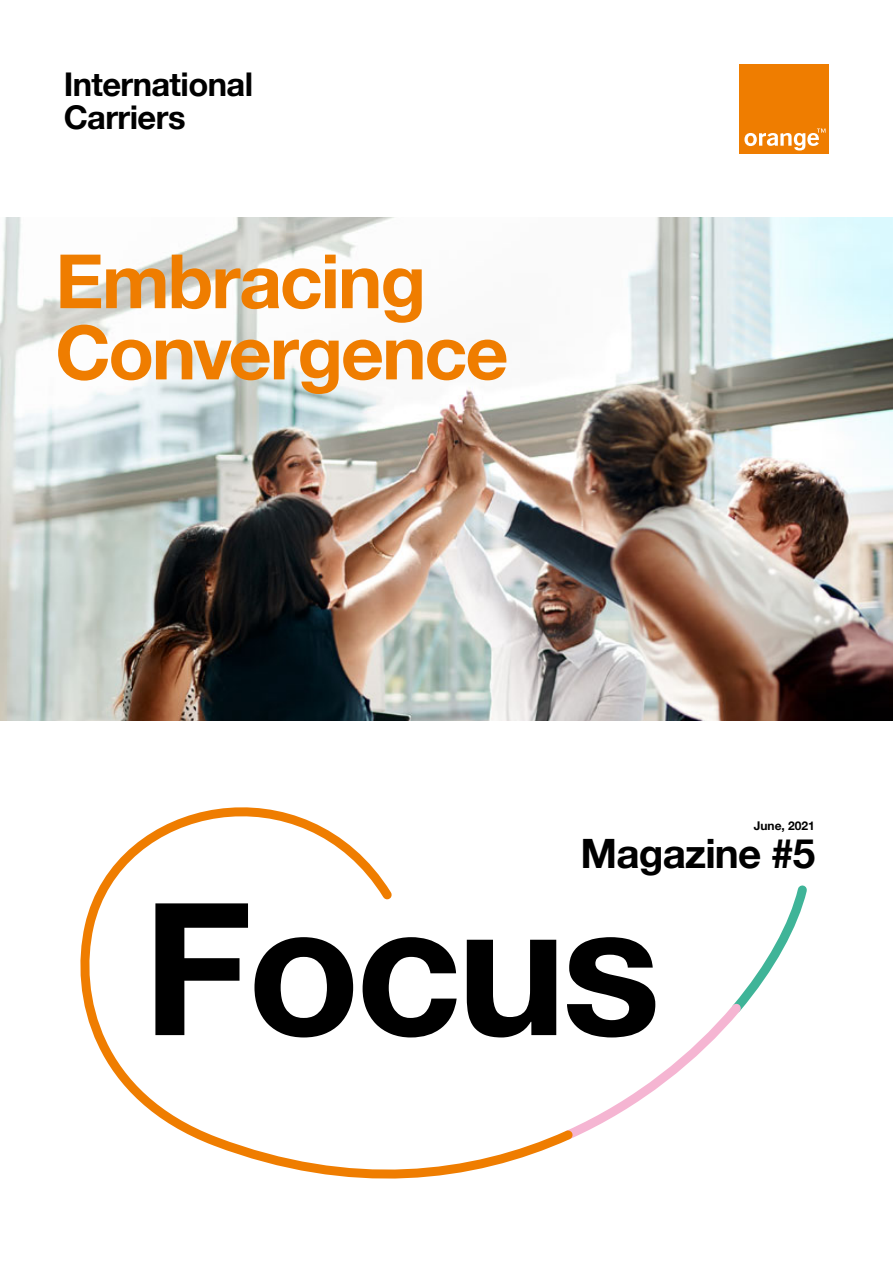
<style>
.page{position:relative;width:893px;height:1263px;background:#fff}
.page>*{position:absolute;margin:0;border:0;box-sizing:border-box;transform-origin:0 0}
.t1{font:700 184.5px "Helvetica Neue";letter-spacing:-.025em;color:#000}
.t2{font:700 75px/71.2px "Helvetica Neue";letter-spacing:-.025em;color:#ef7d00}
.t3{font:700 40.5px "Helvetica Neue";letter-spacing:-.02em;color:#000}
.t4{font:700 32.7px/32.7px "Helvetica Neue";letter-spacing:-.02em;color:#000}
.t5{font:700 12px "Helvetica Neue";color:#000}
</style>
<div class="page">
<div style="left:740px;top:64px;width:89px;height:89px;background:#ef7d00"></div>
<svg style="left:744px;top:129px;width:81px;height:22px"></svg>
<svg style="left:580px;top:885px;width:227px;height:249px"></svg>
<svg style="left:80px;top:807px;width:500px;height:372px"></svg>
<img style="left:0;top:217px;width:893px;height:504px">
<p class="t4" style="left:64px;top:67px;width:191px">International<br>Carriers</p>
<h2 class="t2" style="left:55px;top:244px;width:455px">Embracing<br>Convergence</h2>
<p class="t5" style="left:754px;top:818px;width:63px">June, 2021</p>
<p class="t3" style="left:580px;top:829px;width:236px">Magazine #5</p>
<h1 class="t1" style="left:143px;top:855px;width:519px">Focus</h1>
</div>
